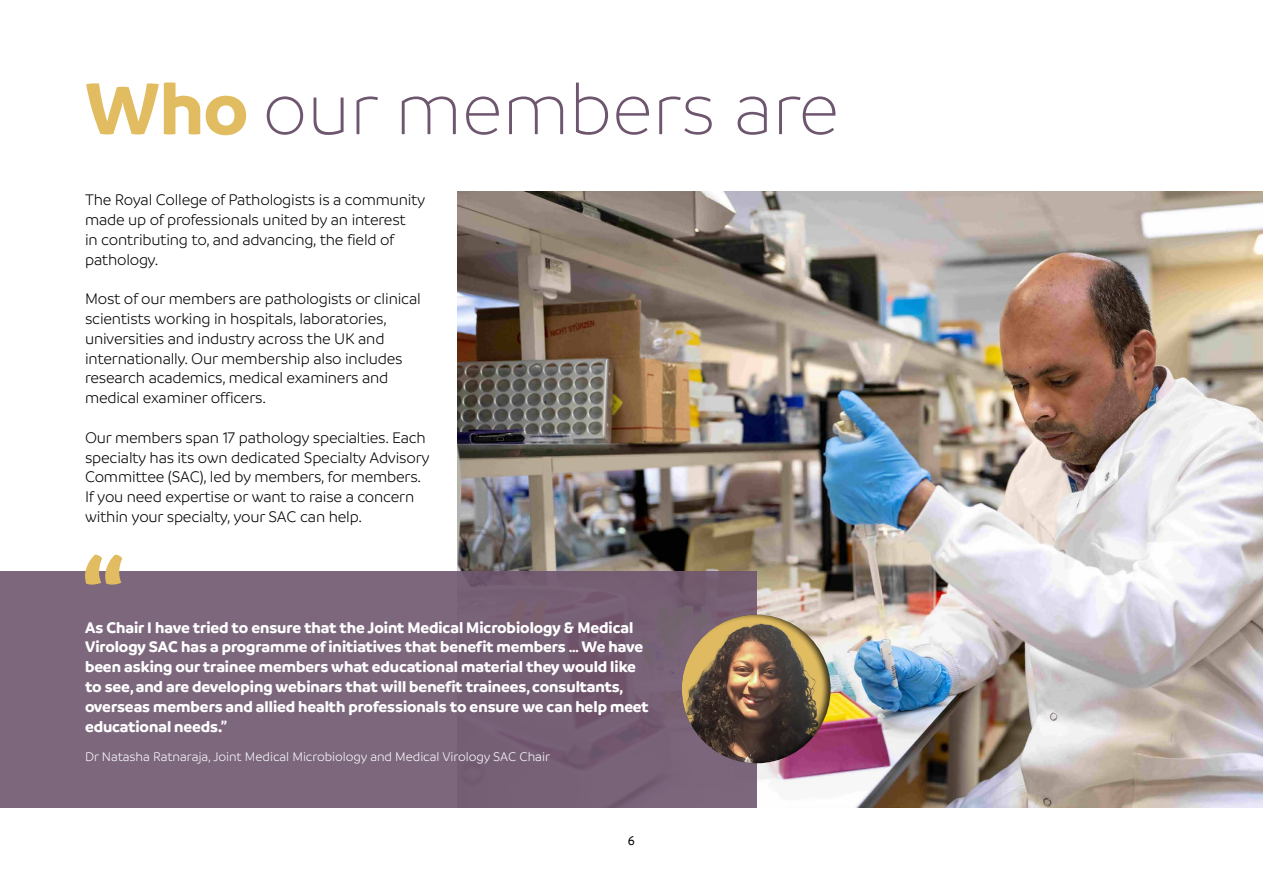
<style>
.page{position:relative;width:1263px;height:893px;background:#fff}
.page>*{position:absolute;margin:0;border:0;box-sizing:border-box;transform-origin:0 0}
.t1{font:300 78px "Branding";color:#6e566e}
.t2{font:300 16.5px/19.8px "Branding";letter-spacing:-.01em;color:#000}
.t3{font:700 16.5px/19.8px "Branding";color:#fff}
.t4{font:300 13.5px "Branding";color:#fff}
.t5{font:500 13.5px "Branding";color:#000}
.s1{font-weight:700;color:#e1bc60}
</style>
<div class="page">
<img style="left:458px;top:191px;width:805px;height:617px">
<svg style="left:0;top:572px;width:756px;height:236px;background:#796479"></svg>
<svg style="left:85px;top:555px;width:37px;height:30px"></svg>
<img style="left:645px;top:574px;width:229px;height:234px">
<h1 class="t1" style="left:85px;top:69px;width:756px"><span class="s1">Who</span> our members are</h1>
<p class="t2" style="left:85px;top:190px;width:342px">The Royal College of Pathologists is a community made up of professionals united by an interest<br>in contributing to, and advancing, the field of pathology.</p>
<p class="t2" style="left:85px;top:289px;width:337px">Most of our members are pathologists or clinical scientists working in hospitals, laboratories, universities and industry across the UK and internationally. Our membership also includes research academics, medical examiners and medical examiner officers.</p>
<p class="t2" style="left:85px;top:428px;width:346px">Our members span 17 pathology specialties. Each specialty has its own dedicated Specialty Advisory Committee (SAC), led by members, for members.<br>If you need expertise or want to raise a concern within your specialty, your SAC can help.</p>
<p class="t3" style="left:85px;top:617px;width:565px">As Chair I have tried to ensure that the Joint Medical Microbiology &amp; Medical Virology SAC has a programme of initiatives that benefit members … We have been asking our trainee members what educational material they would like to see, and are developing webinars that will benefit trainees, consultants, overseas members and allied health professionals to ensure we can help meet educational needs.”</p>
<p class="t4" style="left:85px;top:750px;width:466px">Dr Natasha Ratnaraja, Joint Medical Microbiology and Medical Virology SAC Chair</p>
<p class="t5" style="left:628px;top:833px;width:9px">6</p>
</div>
